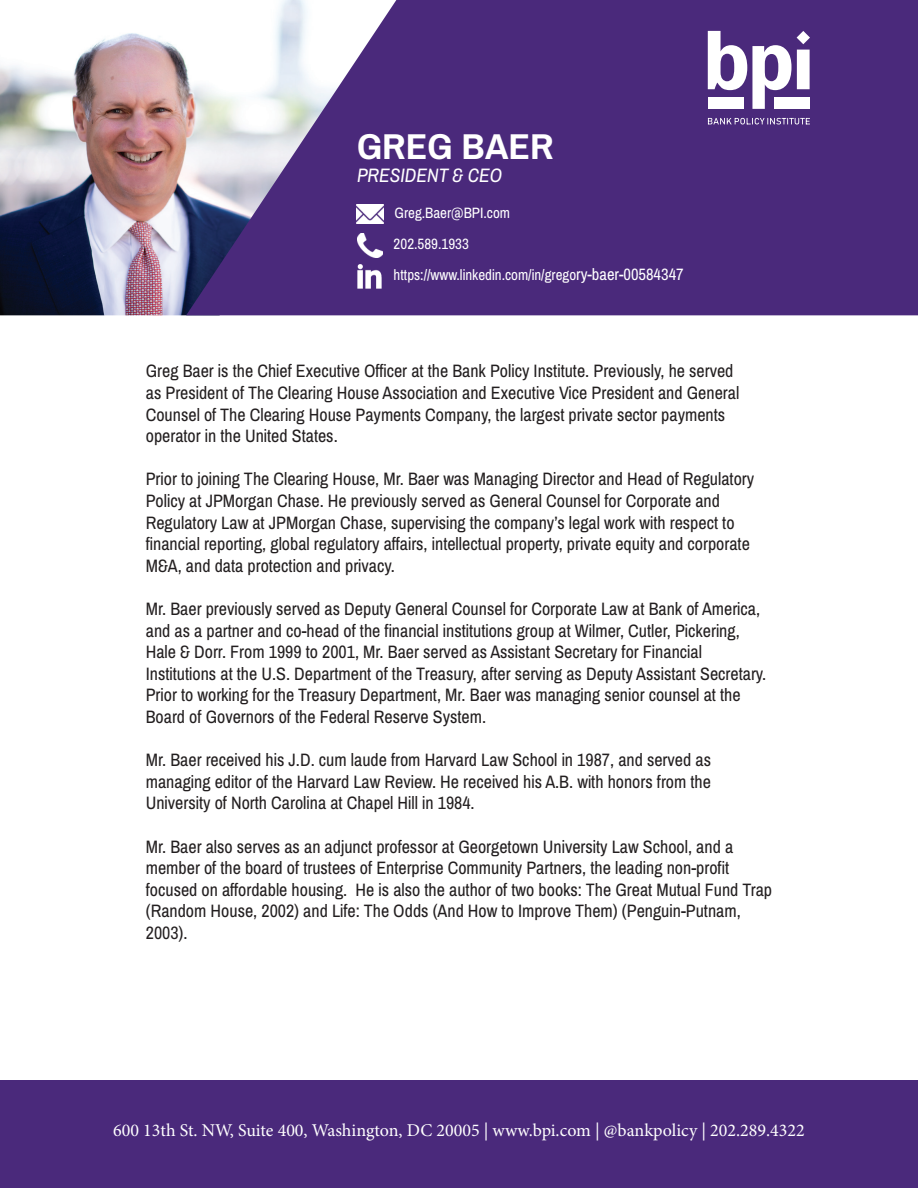
<style>
.page{position:relative;width:918px;height:1188px;background:#fff}
.page>*{position:absolute;margin:0;border:0;box-sizing:border-box;transform-origin:0 0}
.t1{font:700 36px "Archivo Narrow";color:#fff;scale:1.1 1}
.t2{font:italic 19.5px "Archivo Narrow";color:#fff}
.t3{font:18px/21.6px "Archivo Narrow";color:#231f20}
.t4{font:18px "Minion Pro";color:#fff}
.t5{font:15px/31.2px "Archivo Narrow";color:#fff}
.s1{font-size:16.5px}
</style>
<div class="page">
<img style="left:0;top:33px;width:186px;height:282px">
<svg style="left:186px;top:0;width:732px;height:315px;background:#5f448a"></svg>
<svg style="left:680px;top:27px;width:130px;height:99px"></svg>
<img style="left:356px;top:205px;width:27px;height:19px">
<img style="left:358px;top:233px;width:24px;height:24px">
<img style="left:358px;top:264px;width:24px;height:24px">
<div style="left:0;top:1080px;width:918px;height:108px;background:#4a297b"></div>
<h1 class="t1" style="left:357px;top:124px;width:180px">GREG BAER</h1>
<p class="t2" style="left:357px;top:164px;width:147px">PRESIDENT &amp; CEO</p>
<p class="t5" style="left:394px;top:197px;width:292px">Greg.Baer@BPI.com<br>202.589.1933 https://www.linkedin.com/in/grego<span class="s1">ry-baer-00584347</span></p>
<p class="t3" style="left:146px;top:361px;width:595px">Greg Baer is the Chief Executive Officer at the Bank Policy Institute. Previously, he served as President of The Clearing House Association and Executive Vice President and General Counsel of The Clearing House Payments Company, the largest private sector payments operator in the United States.</p>
<p class="t3" style="left:146px;top:469px;width:610px">Prior to joining The Clearing House, Mr. Baer was Managing Director and Head of Regulatory Policy at JPMorgan Chase. He previously served as General Counsel for Corporate and Regulatory Law at JPMorgan Chase, supervising the company’s legal work with respect to financial reporting, global regulatory affairs, intellectual property, private equity and corporate M&amp;A, and data protection and privacy.</p>
<p class="t3" style="left:146px;top:598px;width:622px">Mr. Baer previously served as Deputy General Counsel for Corporate Law at Bank of America, and as a partner and co-head of the financial institutions group at Wilmer, Cutler, Pickering, Hale &amp; Dorr. From 1999 to 2001, Mr. Baer served as Assistant Secretary for Financial Institutions at the U.S. Department of the Treasury, after serving as Deputy Assistant Secretary.<br>Prior to working for the Treasury Department, Mr. Baer was managing senior counsel at the Board of Governors of the Federal Reserve System.</p>
<p class="t3" style="left:146px;top:749px;width:567px;text-align:justify">Mr. Baer received his J.D. cum laude from Harvard Law School in 1987, and served as managing editor of the Harvard Law Review. He received his A.B. with honors from the University of North Carolina at Chapel Hill in 1984.</p>
<p class="t3" style="left:146px;top:836px;width:628px">Mr. Baer also serves as an adjunct professor at Georgetown University Law School, and a member of the board of trustees of Enterprise Community Partners, the leading non-profit focused on affordable housing. He is also the author of two books: The Great Mutual Fund Trap (Random House, 2002) and Life: The Odds (And How to Improve Them) (Penguin-Putnam, 2003).</p>
<p class="t4" style="left:113px;top:1118px;width:693px">600 13th St. NW, Suite 400, Washington, DC 20005 | www.bpi.com | @bankpolicy | 202.289.4322</p>
</div>
